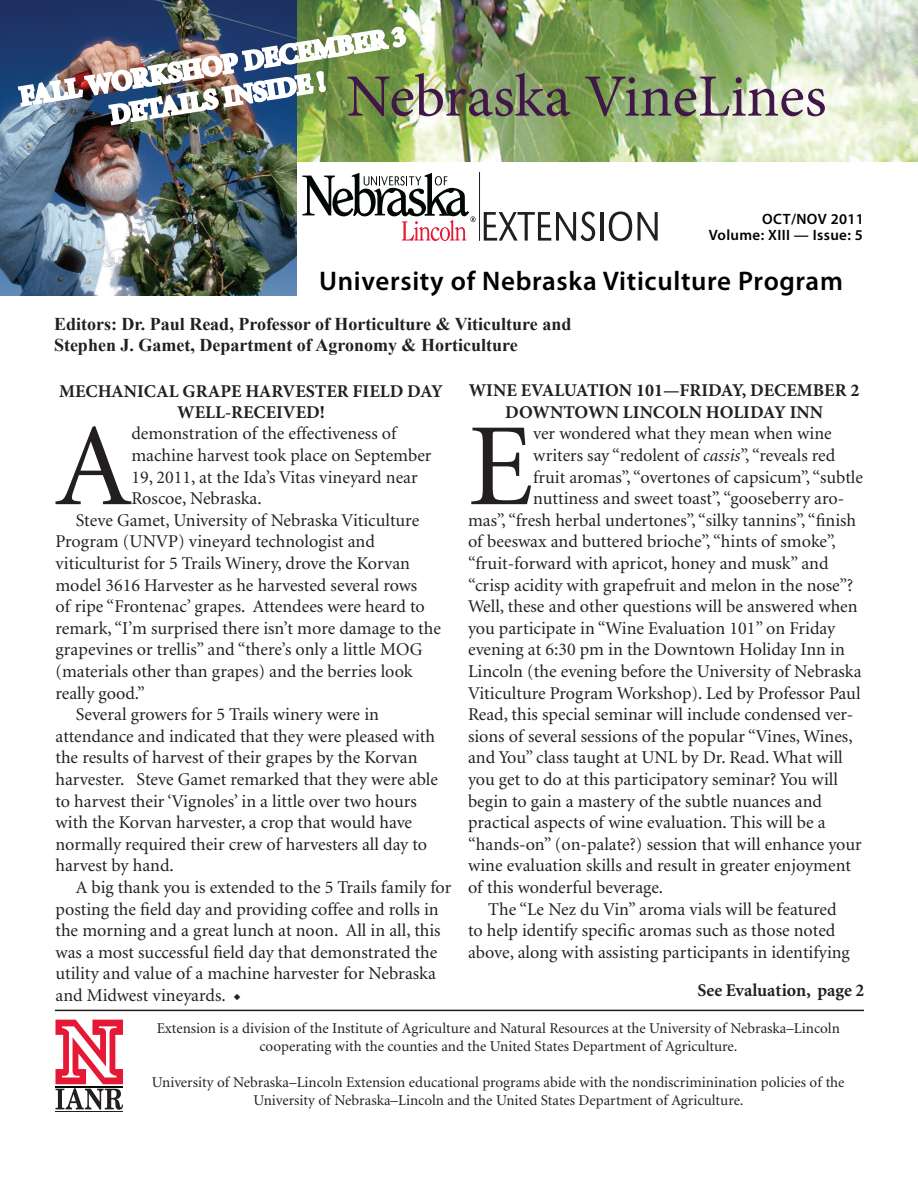
<style>
.page{position:relative;width:918px;height:1188px;background:#fff}
.page>*{position:absolute;margin:0;border:0;box-sizing:border-box;transform-origin:0 0}
.No_Spacing{font:117.75px "Minion";color:#231f20}
.t1{font:60px "Minion Pro";letter-spacing:-.005em;color:#411648}
.Head_1{font:600 27px "Myriad Pro";letter-spacing:.025em;color:#000}
.t2{font:700 27px/32.4px "Minion Pro";color:#fff;text-align:center}
.No_Spacing-2{font:18px/21.6px "Minion";color:#231f20}
.t3{font:700 18px/20.2px "Times New Roman";color:#231f20}
.t4{font:700 18px/21.6px "Minion Pro";color:#231f20;text-align:center}
.t5{font:700 18px "Minion";color:#231f20}
.t6{font:15px/18px "Minion";color:#231f20;text-align:center}
.Head_1-2{font:600 15px "Myriad Pro";letter-spacing:.025em;color:#000}
.s1{font-family:"Minion Pro";font-size:15.75px}
.s2{font-style:italic}
</style>
<div class="page">
<img style="left:296px;top:0;width:622px;height:161px">
<img style="left:0;top:0;width:296px;height:295px">
<hr style="left:479px;top:172px;width:1px;height:69px;background:#231f20">
<svg style="left:484px;top:211px;width:111px;height:30px"></svg>
<hr style="left:600px;top:212px;width:3px;height:29px;background:#231f20">
<svg style="left:609px;top:211px;width:23px;height:30px"></svg>
<svg style="left:638px;top:212px;width:20px;height:29px"></svg>
<svg style="left:302px;top:173px;width:174px;height:68px"></svg>
<hr style="left:55px;top:1010px;width:809px;height:1px;background:#231f20">
<svg style="left:56px;top:1020px;width:67px;height:90px"></svg>
<hr style="left:56px;top:1111px;width:67px;height:1px;background:#231f20">
<img style="left:16px;top:26px;width:391px;height:101px">
<p class="t2" style="left:17px;top:80px;width:392px;rotate:-9deg">FALL WORKSHOP DECEMBER 3<br>DETAILS INSIDE !</p>
<p class="t1" style="left:346px;top:56px;width:482px">Nebraska VineLines</p>
<p class="Head_1-2" style="left:762px;top:209px;width:103px">OCT/NOV 2011</p>
<p class="Head_1-2" style="left:709px;top:225px;width:156px">Volume: XIII — Issue: 5</p>
<p class="Head_1" style="left:319px;top:263px;width:525px">University of Nebraska Viticulture Program</p>
<p class="t3" style="left:54px;top:314px;width:519px">Editors: Dr. Paul Read, Professor of Horticulture &amp; Viticulture and<br>Stephen J. Gamet, Department of Agronomy &amp; Horticulture</p>
<p class="t4" style="left:59px;top:380px;width:385px">MECHANICAL GRAPE HARVESTER FIELD DAY<br>WELL-RECEIVED!</p>
<p class="t4" style="left:469px;top:380px;width:392px">WINE EVALUATION 101—FRIDAY, DECEMBER 2<br>DOWNTOWN LINCOLN HOLIDAY INN</p>
<p class="No_Spacing" style="left:56px;top:409px;width:77px">A</p>
<p class="No_Spacing-2" style="left:131px;top:424px;width:302px">demonstration of the effectiveness of machine harvest took place on September 19, 2011, at the Ida’s Vitas vineyard near Roscoe, Nebraska.</p>
<p class="No_Spacing-2" style="left:56px;top:510px;width:387px;text-indent:20px">Steve Gamet, University of Nebraska Viticulture Program (UNVP) vineyard technologist and viticulturist for 5 Trails Winery, drove the Korvan model 3616 Harvester as he harvested several rows<br>of ripe “Frontenac’ grapes. Attendees were heard to remark, “I’m surprised there isn’t more damage to the grapevines or trellis” and “there’s only a little MOG (materials other than grapes) and the berries look really good.”</p>
<p class="No_Spacing-2" style="left:56px;top:704px;width:384px;text-indent:20px">Several growers for 5 Trails winery were in attendance and indicated that they were pleased with the results of harvest of their grapes by the Korvan harvester. Steve Gamet remarked that they were able to harvest their ‘Vignoles’ in a little over two hours with the Korvan harvester, a crop that would have normally required their crew of harvesters all day to harvest by hand.</p>
<p class="No_Spacing-2" style="left:56px;top:877px;width:398px;text-indent:20px">A big thank you is extended to the 5 Trails family for posting the field day and providing coffee and rolls in the morning and a great lunch at noon. All in all, this was a most successful field day that demonstrated the utility and value of a machine harvester for Nebraska and Midwest vineyards. <span class="s1">◆</span></p>
<p class="No_Spacing" style="left:468px;top:409px;width:67px">E</p>
<p class="No_Spacing-2" style="left:533px;top:424px;width:300px">ver wondered what they mean when wine</p>
<p class="No_Spacing-2" style="left:533px;top:445px;width:304px">writers say “redolent of <span class="s2">cassis</span>”, “reveals red</p>
<p class="No_Spacing-2" style="left:533px;top:467px;width:331px">fruit aromas”, “overtones of capsicum”, “subtle</p>
<p class="No_Spacing-2" style="left:533px;top:488px;width:313px">nuttiness and sweet toast”, “gooseberry aro-</p>
<p class="No_Spacing-2" style="left:468px;top:510px;width:390px">mas”, “fresh herbal undertones”, “silky tannins”, “finish</p>
<p class="No_Spacing-2" style="left:468px;top:532px;width:369px">of beeswax and buttered brioche”, “hints of smoke”,</p>
<p class="No_Spacing-2" style="left:468px;top:553px;width:362px">“fruit-forward with apricot, honey and musk” and</p>
<p class="No_Spacing-2" style="left:468px;top:575px;width:387px">“crisp acidity with grapefruit and melon in the nose”?</p>
<p class="No_Spacing-2" style="left:468px;top:596px;width:391px">Well, these and other questions will be answered when</p>
<p class="No_Spacing-2" style="left:468px;top:618px;width:369px">you participate in “Wine Evaluation 101” on Friday</p>
<p class="No_Spacing-2" style="left:468px;top:640px;width:378px">evening at 6:30 pm in the Downtown Holiday Inn in</p>
<p class="No_Spacing-2" style="left:468px;top:661px;width:395px">Lincoln (the evening before the University of Nebraska</p>
<p class="No_Spacing-2" style="left:468px;top:683px;width:394px">Viticulture Program Workshop). Led by Professor Paul</p>
<p class="No_Spacing-2" style="left:468px;top:704px;width:387px">Read, this special seminar will include condensed ver-</p>
<p class="No_Spacing-2" style="left:468px;top:726px;width:386px">sions of several sessions of the popular “Vines, Wines,</p>
<p class="No_Spacing-2" style="left:468px;top:748px;width:376px">and You” class taught at UNL by Dr. Read. What will</p>
<p class="No_Spacing-2" style="left:468px;top:769px;width:371px">you get to do at this participatory seminar? You will</p>
<p class="No_Spacing-2" style="left:468px;top:791px;width:356px">begin to gain a mastery of the subtle nuances and</p>
<p class="No_Spacing-2" style="left:468px;top:812px;width:359px">practical aspects of wine evaluation. This will be a</p>
<p class="No_Spacing-2" style="left:468px;top:834px;width:395px">“hands-on” (on-palate?) session that will enhance your</p>
<p class="No_Spacing-2" style="left:468px;top:856px;width:385px">wine evaluation skills and result in greater enjoyment</p>
<p class="No_Spacing-2" style="left:468px;top:877px;width:197px">of this wonderful beverage.</p>
<p class="No_Spacing-2" style="left:488px;top:899px;width:350px">The “Le Nez du Vin” aroma vials will be featured</p>
<p class="No_Spacing-2" style="left:468px;top:920px;width:369px">to help identify specific aromas such as those noted</p>
<p class="No_Spacing-2" style="left:468px;top:942px;width:383px">above, along with assisting participants in identifying</p>
<p class="t5" style="left:698px;top:981px;width:168px">See Evaluation, page 2</p>
<p class="t6" style="left:157px;top:1020px;width:685px">Extension is a division of the Institute of Agriculture and Natural Resources at the University of Nebraska–Lincoln cooperating with the counties and the United States Department of Agriculture.</p>
<p class="t6" style="left:152px;top:1074px;width:694px">University of Nebraska–Lincoln Extension educational programs abide with the nondiscriminination policies of the<br>University of Nebraska–Lincoln and the United States Department of Agriculture.</p>
</div>
